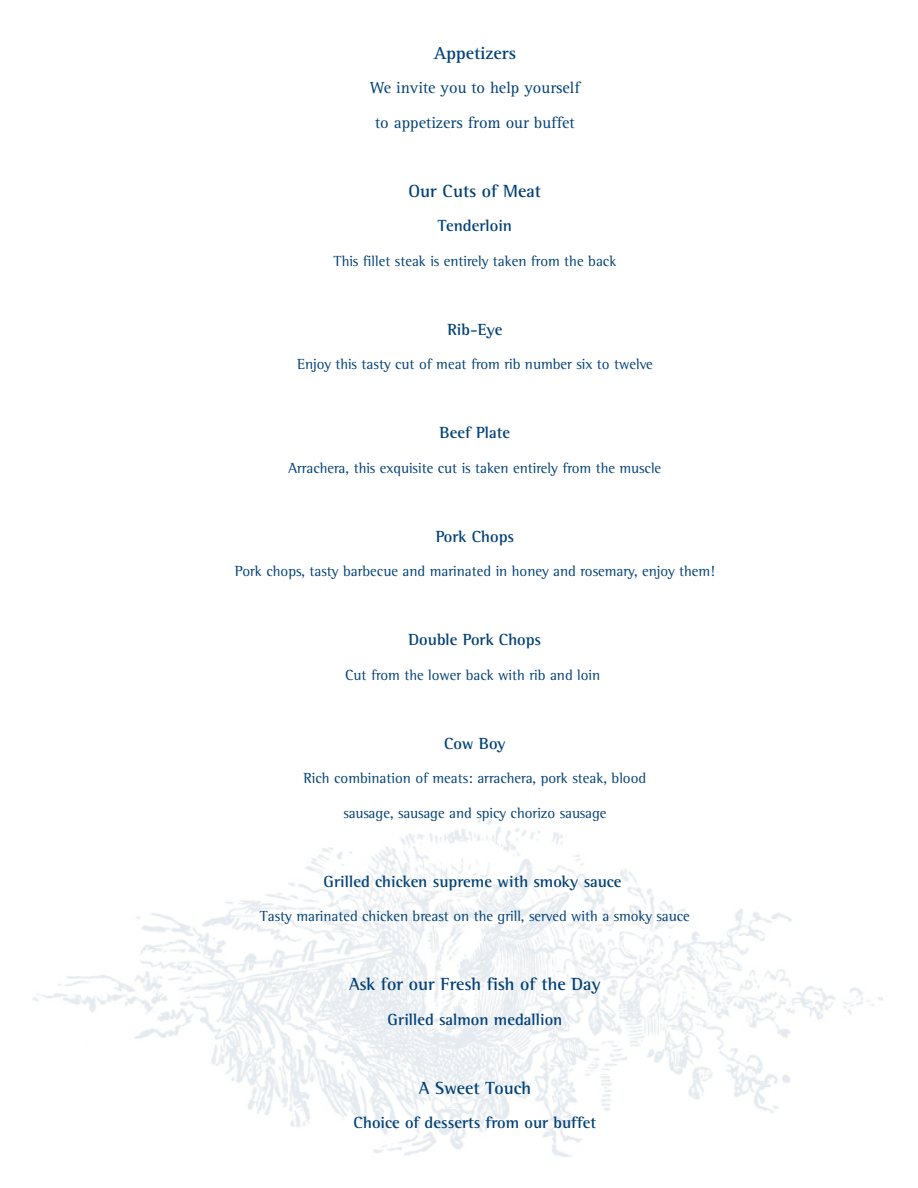
<style>
.page{position:relative;width:918px;height:1188px;background:#fff}
.page>*{position:absolute;margin:0;border:0;box-sizing:border-box;transform-origin:0 0}
.t1{font:700 18px "Rotis Semi Serif";color:#004076}
.t2{font:700 18px "Rotis Serif Std";color:#004076}
.t3{font:700 16.5px "Rotis Semi Serif";color:#004076}
.t4{font:16.5px/34.5px "Rotis Serif Std";color:#004076;text-align:center}
.t5{font:15px "Rotis Semi Serif";color:#004076}
</style>
<div class="page">
<img style="left:32px;top:819px;width:850px;height:338px">
<p class="t2" style="left:434px;top:42px;width:84px">Appetizers</p>
<p class="t4" style="left:370px;top:71px;width:212px">We invite you to help yourself to appetizers from our buffet</p>
<p class="t1" style="left:409px;top:180px;width:134px">Our Cuts of Meat</p>
<p class="t3" style="left:438px;top:216px;width:76px">Tenderloin</p>
<p class="t5" style="left:334px;top:252px;width:284px">This fillet steak is entirely taken from the back</p>
<p class="t3" style="left:447px;top:319px;width:57px">Rib-Eye</p>
<p class="t5" style="left:297px;top:355px;width:357px">Enjoy this tasty cut of meat from rib number six to twelve</p>
<p class="t3" style="left:440px;top:423px;width:72px">Beef Plate</p>
<p class="t5" style="left:289px;top:459px;width:374px">Arrachera, this exquisite cut is taken entirely from the muscle</p>
<p class="t3" style="left:436px;top:526px;width:80px">Pork Chops</p>
<p class="t5" style="left:235px;top:562px;width:482px">Pork chops, tasty barbecue and marinated in honey and rosemary, enjoy them!</p>
<p class="t3" style="left:409px;top:630px;width:134px">Double Pork Chops</p>
<p class="t5" style="left:345px;top:666px;width:257px">Cut from the lower back with rib and loin</p>
<p class="t3" style="left:444px;top:733px;width:63px">Cow Boy</p>
<p class="t5" style="left:304px;top:769px;width:344px">Rich combination of meats: arrachera, pork steak, blood</p>
<p class="t5" style="left:343px;top:804px;width:265px">sausage, sausage and spicy chorizo sausage</p>
<p class="t3" style="left:324px;top:871px;width:300px">Grilled chicken supreme with smoky sauce</p>
<p class="t5" style="left:260px;top:907px;width:431px">Tasty marinated chicken breast on the grill, served with a smoky sauce</p>
<p class="t1" style="left:349px;top:973px;width:253px">Ask for our Fresh fish of the Day</p>
<p class="t3" style="left:388px;top:1009px;width:176px">Grilled salmon medallion</p>
<p class="t1" style="left:419px;top:1077px;width:114px">A Sweet Touch</p>
<p class="t3" style="left:354px;top:1113px;width:244px">Choice of desserts from our buffet</p>
</div>
